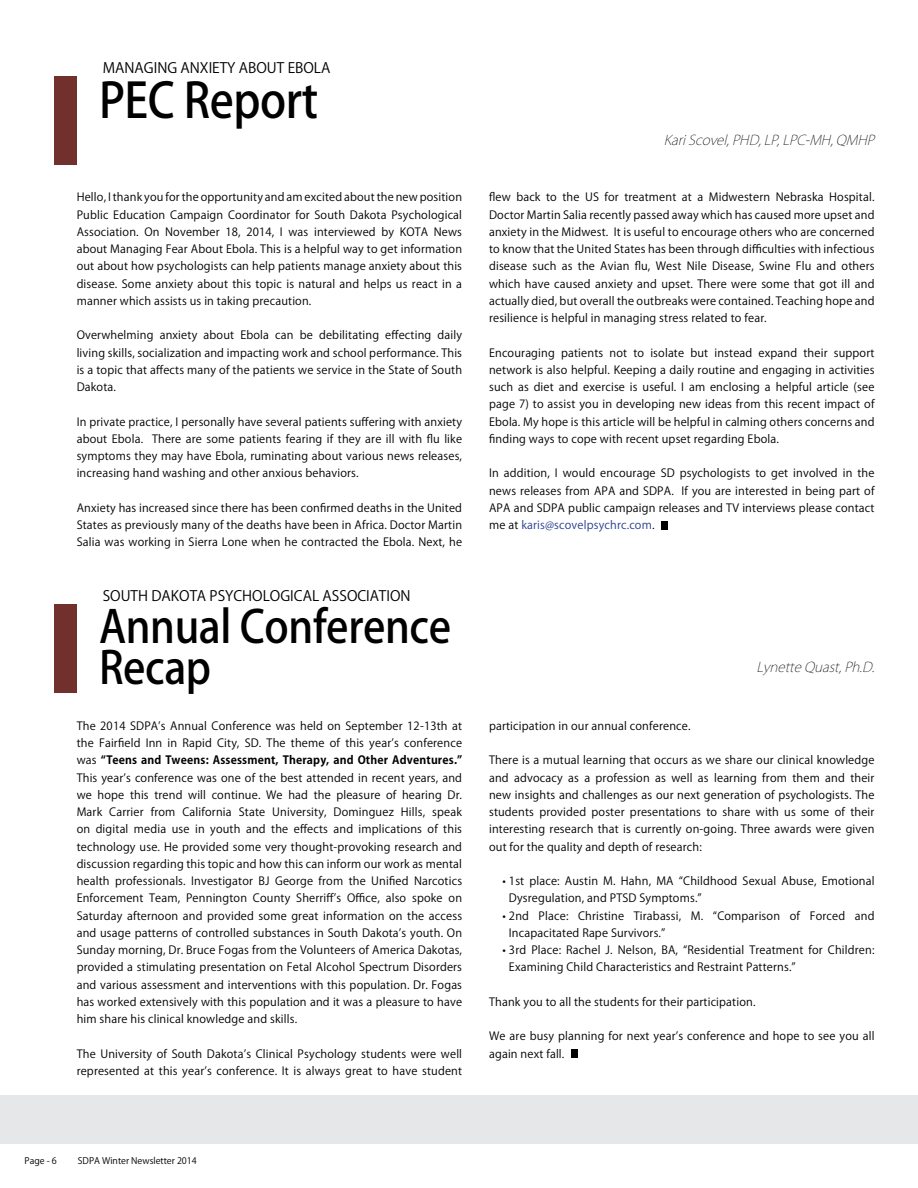
<style>
.page{position:relative;width:918px;height:1188px;background:#fff}
.page>*{position:absolute;margin:0;border:0;box-sizing:border-box;transform-origin:0 0}
.t1{font:500 47.85px "Koz Go Pro";letter-spacing:-.01em;color:#000;scale:.93 1}
.t2{font:500 44.55px/40.5px "Koz Go Pro";letter-spacing:-.01em;color:#000;scale:.93 1}
.t3{font:14.25px "Koz Go Pro";color:#000}
.t4{font:italic 200 13.5px "Koz Go Pro";color:#000}
.t5{font:11.25px/17.2px "Koz Go Pro";letter-spacing:.015em;color:#000;text-align:justify}
.t6{font:9px "Koz Go Pro";color:#000}
.s1{font-weight:700}
.s2{color:#25408f}
</style>
<div class="page">
<div style="left:662px;top:521px;width:6px;height:9px;background:#000"></div>
<div style="left:571px;top:1049px;width:7px;height:9px;background:#000"></div>
<div style="left:0;top:1096px;width:918px;height:48px;background:#e6e7e8"></div>
<div style="left:54px;top:77px;width:23px;height:88px;background:#71302b"></div>
<div style="left:54px;top:604px;width:23px;height:88px;background:#71302b"></div>
<p class="t3" style="left:103px;top:59px;width:229px">MANAGING ANXIETY ABOUT EBOLA</p>
<h1 class="t1" style="left:99px;top:70px;width:237px">PEC Report</h1>
<p class="t5" style="left:77px;top:189px;width:387px">Hello, I thank you for the opportunity and am excited about the new position Public Education Campaign Coordinator for South Dakota Psychological Association. On November 18, 2014, I was interviewed by KOTA News about Managing Fear About Ebola. This is a helpful way to get information out about how psychologists can help patients manage anxiety about this disease. Some anxiety about this topic is natural and helps us react in a manner which assists us in taking precaution.</p>
<p class="t5" style="left:77px;top:327px;width:387px">Overwhelming anxiety about Ebola can be debilitating effecting daily living skills, socialization and impacting work and school performance. This is a topic that affects many of the patients we service in the State of South Dakota.</p>
<p class="t5" style="left:77px;top:413px;width:387px">In private practice, I personally have several patients suffering with anxiety about Ebola. There are some patients fearing if they are ill with flu like symptoms they may have Ebola, ruminating about various news releases, increasing hand washing and other anxious behaviors.</p>
<p class="t5" style="left:77px;top:499px;width:387px">Anxiety has increased since there has been confirmed deaths in the United States as previously many of the deaths have been in Africa. Doctor Martin Salia was working in Sierra Lone when he contracted the Ebola. Next, he</p>
<p class="t3" style="left:103px;top:586px;width:309px">SOUTH DAKOTA PSYCHOLOGICAL ASSOCIATION</p>
<h2 class="t2" style="left:99px;top:609px;width:380px">Annual Conference<br>Recap</h2>
<p class="t5" style="left:77px;top:718px;width:387px">The 2014 SDPAʼs Annual Conference was held on September 12-13th at the Fairfield Inn in Rapid City, SD. The theme of this yearʼs conference was <span class="s1">“Teens and Tweens: Assessment, Therapy, and Other Adventures.” </span>This yearʼs conference was one of the best attended in recent years, and we hope this trend will continue. We had the pleasure of hearing Dr.<br>Mark Carrier from California State University, Dominguez Hills, speak on digital media use in youth and the effects and implications of this technology use. He provided some very thought-provoking research and discussion regarding this topic and how this can inform our work as mental health professionals. Investigator BJ George from the Unified Narcotics Enforcement Team, Pennington County Sherriffʼs Office, also spoke on Saturday afternoon and provided some great information on the access and usage patterns of controlled substances in South Dakotaʼs youth. On Sunday morning, Dr. Bruce Fogas from the Volunteers of America Dakotas, provided a stimulating presentation on Fetal Alcohol Spectrum Disorders and various assessment and interventions with this population. Dr. Fogas has worked extensively with this population and it was a pleasure to have him share his clinical knowledge and skills.</p>
<p class="t5" style="left:77px;top:1045px;width:387px">The University of South Dakotaʼs Clinical Psychology students were well represented at this yearʼs conference. It is always great to have student</p>
<p class="t4" style="left:664px;top:131px;width:216px">KariScovel,PHD,LP,LPC-MH,QMHP</p>
<p class="t5" style="left:489px;top:189px;width:387px">flew back to the US for treatment at a Midwestern Nebraska Hospital.<br>Doctor Martin Salia recently passed away which has caused more upset and anxiety in the Midwest. It is useful to encourage others who are concerned to know that the United States has been through difficulties with infectious disease such as the Avian flu, West Nile Disease, Swine Flu and others which have caused anxiety and upset. There were some that got ill and actually died, but overall the outbreaks were contained. Teaching hope and resilience is helpful in managing stress related to fear.</p>
<p class="t5" style="left:489px;top:344px;width:387px">Encouraging patients not to isolate but instead expand their support network is also helpful. Keeping a daily routine and engaging in activities such as diet and exercise is useful. I am enclosing a helpful article (see page 7) to assist you in developing new ideas from this recent impact of Ebola. My hope is this article will be helpful in calming others concerns and finding ways to cope with recent upset regarding Ebola.</p>
<p class="t5" style="left:489px;top:465px;width:387px">In addition, I would encourage SD psychologists to get involved in the news releases from APA and SDPA. If you are interested in being part of APA and SDPA public campaign releases and TV interviews please contact me at <span class="s2">karis@scovelpsychrc.com</span>.</p>
<p class="t4" style="left:756px;top:658px;width:123px">LynetteQuast,Ph.D.</p>
<p class="t5" style="left:489px;top:717px;width:203px">participation in our annual conference.</p>
<p class="t5" style="left:489px;top:752px;width:387px">There is a mutual learning that occurs as we share our clinical knowledge and advocacy as a profession as well as learning from them and their new insights and challenges as our next generation of psychologists. The students provided poster presentations to share with us some of their interesting research that is currently on-going. Three awards were given out for the quality and depth of research:</p>
<p class="t5" style="left:509px;top:873px;width:367px;text-indent:-6px">• 1st place: Austin M. Hahn, MA “Childhood Sexual Abuse, Emotional<br>Dysregulation, and PTSD Symptoms.”</p>
<p class="t5" style="left:509px;top:907px;width:367px;text-indent:-6px">• 2nd Place: Christine Tirabassi, M. “Comparison of Forced and<br>Incapacitated Rape Survivors.”</p>
<p class="t5" style="left:509px;top:942px;width:367px;text-indent:-6px">• 3rd Place: Rachel J. Nelson, BA, “Residential Treatment for Children:<br>Examining Child Characteristics and Restraint Patterns.”</p>
<p class="t5" style="left:489px;top:993px;width:268px">Thank you to all the students for their participation.</p>
<p class="t5" style="left:489px;top:1028px;width:387px">We are busy planning for next yearʼs conference and hope to see you all again next fall.</p>
<p class="t6" style="left:25px;top:1155px;width:34px">Page - 6</p>
<p class="t6" style="left:78px;top:1155px;width:120px">SDPA Winter Newsletter 2014</p>
</div>
